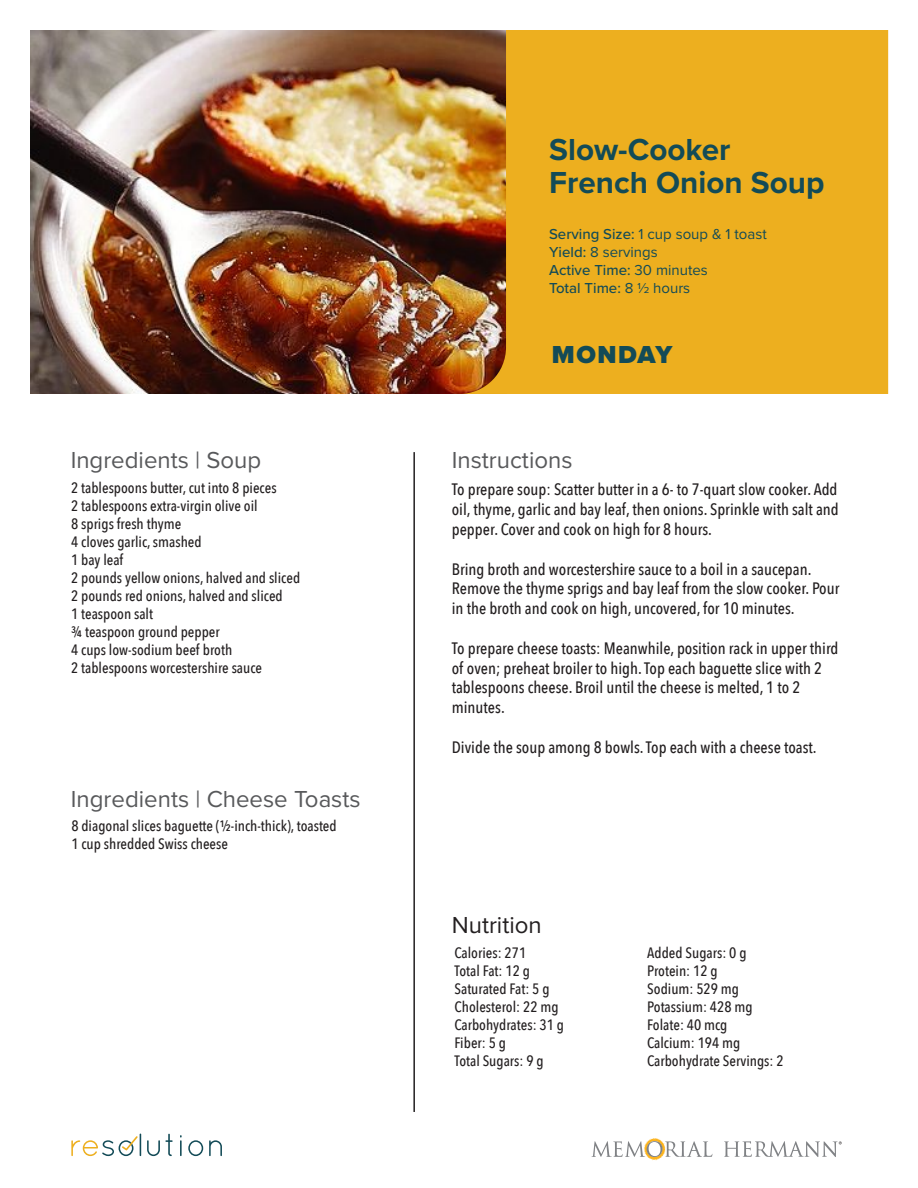
<style>
.page{position:relative;width:918px;height:1188px;background:#fff}
.page>*{position:absolute;margin:0;border:0;box-sizing:border-box;transform-origin:0 0}
.t1{font:700 31.5px/33px "Proxima Nova";color:#134b57}
.t2{font:900 25.5px "Proxima Nova";letter-spacing:.06em;color:#134b57}
.t3{font:24px "Proxima Nova";color:#58595b}
.t4{font:24px "Proxima Nova";color:#231f20}
.t5{font:500 16.5px/19.8px "Avenir Next Condensed";color:#231f20}
.t6{font:500 15px/18px "Avenir Next Condensed";color:#231f20}
.t7{font:15px/18px "Proxima Nova";color:#134b57}
.s1{font-weight:500}
</style>
<div class="page">
<svg style="left:147px;top:1140px;width:13px;height:16px"></svg>
<svg style="left:166px;top:1134px;width:7px;height:22px"></svg>
<svg style="left:180px;top:1135px;width:2px;height:21px"></svg>
<svg style="left:188px;top:1140px;width:15px;height:16px"></svg>
<svg style="left:209px;top:1140px;width:13px;height:16px"></svg>
<svg style="left:71px;top:1134px;width:70px;height:22px"></svg>
<img style="left:30px;top:30px;width:429px;height:364px">
<svg style="left:459px;top:30px;width:429px;height:364px;fill:#edaf1f"></svg>
<img style="left:647px;top:1138px;width:15px;height:23px">
<svg style="left:592px;top:1141px;width:120px;height:16px"></svg>
<svg style="left:724px;top:1141px;width:118px;height:16px"></svg>
<hr style="left:413px;top:452px;width:2px;height:660px;background:#231f20">
<h1 class="t1" style="left:549px;top:132px;width:277px">Slow-Cooker<br>French Onion Soup</h1>
<p class="t7" style="left:549px;top:224px;width:219px"><span class="s1">Serving Size:</span> 1 cup soup &amp; 1 toast<br><span class="s1">Yield:</span> 8 servings<br><span class="s1">Active Time:</span> 30 minutes<br><span class="s1">Total Time:</span> 8 ½ hours</p>
<h3 class="t3" style="left:71px;top:443px;width:192px">Ingredients | Soup</h3>
<h2 class="t2" style="left:552px;top:336px;width:122px">MONDAY</h2>
<h3 class="t3" style="left:452px;top:443px;width:122px">Instructions</h3>
<p class="t6" style="left:71px;top:478px;width:231px">2 tablespoons butter, cut into 8 pieces<br>2 tablespoons extra-virgin olive oil<br>8 sprigs fresh thyme<br>4 cloves garlic, smashed<br>1 bay leaf<br>2 pounds yellow onions, halved and sliced<br>2 pounds red onions, halved and sliced<br>1 teaspoon salt<br>¾ teaspoon ground pepper<br>4 cups low-sodium beef broth<br>2 tablespoons worcestershire sauce</p>
<p class="t5" style="left:452px;top:480px;width:389px;text-align:justify">To prepare soup: Scatter butter in a 6- to 7-quart slow cooker. Add oil, thyme, garlic and bay leaf, then onions. Sprinkle with salt and pepper. Cover and cook on high for 8 hours.</p>
<p class="t5" style="left:452px;top:559px;width:389px">Bring broth and worcestershire sauce to a boil in a saucepan.<br>Remove the thyme sprigs and bay leaf from the slow cooker. Pour in the broth and cook on high, uncovered, for 10 minutes.</p>
<p class="t5" style="left:452px;top:638px;width:388px">To prepare cheese toasts: Meanwhile, position rack in upper third of oven; preheat broiler to high. Top each baguette slice with 2 tablespoons cheese. Broil until the cheese is melted, 1 to 2 minutes.</p>
<p class="t5" style="left:452px;top:737px;width:366px">Divide the soup among 8 bowls. Top each with a cheese toast.</p>
<h3 class="t3" style="left:71px;top:781px;width:291px">Ingredients | Cheese Toasts</h3>
<p class="t6" style="left:71px;top:817px;width:267px">8 diagonal slices baguette (½-inch-thick), toasted<br>1 cup shredded Swiss cheese</p>
<h3 class="t4" style="left:452px;top:907px;width:91px">Nutrition</h3>
<p class="t6" style="left:455px;top:944px;width:111px">Calories: 271<br>Total Fat: 12 g<br>Saturated Fat: 5 g<br>Cholesterol: 22 mg<br>Carbohydrates: 31 g<br>Fiber: 5 g<br>Total Sugars: 9 g</p>
<p class="t6" style="left:647px;top:944px;width:138px">Added Sugars: 0 g<br>Protein: 12 g<br>Sodium: 529 mg<br>Potassium: 428 mg<br>Folate: 40 mcg<br>Calcium: 194 mg<br>Carbohydrate Servings: 2</p>
</div>
